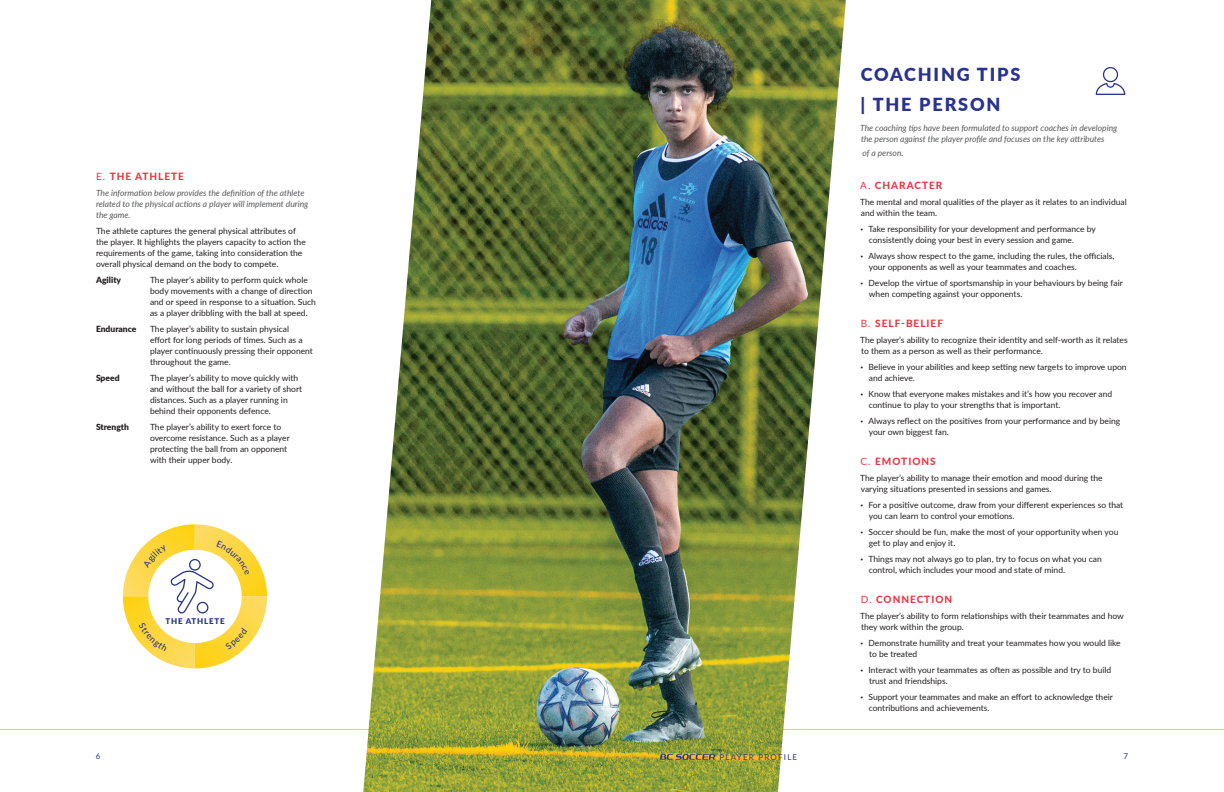
<style>
.page{position:relative;width:1224px;height:792px;background:#fff}
.page>*{position:absolute;margin:0;border:0;box-sizing:border-box;transform-origin:0 0}
.t1{font:900 18px/30px "Lato";letter-spacing:.1em;color:#29338e}
.t2{font:800 10px "Lato";letter-spacing:.1em;color:#ee3340}
.t3{font:8.5px/11px "Lato";color:#231f20}
.t4{font:italic 8.5px/11px "Lato";color:#57585a}
.t5{font:900 8.5px "Lato";color:#231f20}
.t6{font:8px "Lato";letter-spacing:.15em;color:#29338e}
.t7{font:900 7.9px "Lato";letter-spacing:.1em;color:#29338e}
.s1{font-weight:400}
.s2{font-size:5px}
</style>
<div class="page">
<hr style="left:0;top:729px;width:1224px;height:1px;background:#fdd008">
<img style="left:363px;top:0;width:483px;height:792px">
<svg style="left:120px;top:521px;width:150px;height:151px"></svg>
<img style="left:195px;top:596px;width:72px;height:72px">
<img style="left:123px;top:596px;width:32px;height:60px">
<svg style="left:183px;top:524px;width:12px;height:1px"></svg>
<img style="left:195px;top:524px;width:72px;height:72px">
<svg style="left:1096px;top:67px;width:29px;height:28px"></svg>
<svg style="left:660px;top:754px;width:55px;height:6px"></svg>
<svg style="left:225px;top:628px;width:22px;height:21px"></svg>
<svg style="left:139px;top:622px;width:29px;height:29px"></svg>
<svg style="left:143px;top:541px;width:107px;height:72px"></svg>
<p class="t2" style="left:96px;top:169px;width:90px"><span class="s1">E.</span> THE ATHLETE</p>
<p class="t4" style="left:96px;top:187px;width:214px">The information below provides the definition of the athlete related to the physical actions a player will implement during the game.</p>
<p class="t3" style="left:96px;top:225px;width:211px">The athlete captures the general physical attributes of the player. It highlights the players capacity to action the requirements of the game, taking into consideration the overall physical demand on the body to compete.</p>
<p class="t5" style="left:96px;top:274px;width:27px">Agility</p>
<p class="t3" style="left:150px;top:274px;width:168px">The player’s ability to perform quick whole body movements with a change of direction and or speed in response to a situation. Such as a player dribbling with the ball at speed.</p>
<p class="t5" style="left:96px;top:323px;width:42px">Endurance</p>
<p class="t3" style="left:150px;top:323px;width:164px">The player’s ability to sustain physical<br>effort for long periods of times. Such as a player continuously pressing their opponent throughout the game.</p>
<p class="t5" style="left:96px;top:372px;width:25px">Speed</p>
<p class="t3" style="left:150px;top:372px;width:154px">The player’s ability to move quickly with and without the ball for a variety of short distances. Such as a player running in behind their opponents defence.</p>
<p class="t5" style="left:96px;top:421px;width:35px">Strength</p>
<p class="t3" style="left:150px;top:421px;width:141px">The player’s ability to exert force to overcome resistance. Such as a player protecting the ball from an opponent with their upper body.</p>
<p class="t7" style="left:165px;top:615px;width:61px">THE ATHLETE</p>
<h1 class="t1" style="left:861px;top:58px;width:161px">COACHING TIPS | THE PERSON</h1>
<p class="t4" style="left:860px;top:122px;width:259px">The coaching tips have been formulated to support coaches in developing the person against the player profile and focuses on the key attributes</p>
<p class="t4" style="left:863px;top:147px;width:43px">of a person.</p>
<p class="t2" style="left:860px;top:178px;width:84px"><span class="s1">A.</span> CHARACTER</p>
<p class="t3" style="left:860px;top:196px;width:268px">The mental and moral qualities of the player as it relates to an individual and within the team.</p>
<p class="t3" style="left:869px;top:223px;width:229px;text-indent:-8px"><span class="s2">•</span> Take responsibility for your development and performance by consistently doing your best in every session and game.</p>
<p class="t3" style="left:869px;top:250px;width:247px;text-indent:-8px"><span class="s2">•</span> Always show respect to the game, including the rules, the officials, your opponents as well as your teammates and coaches.</p>
<p class="t3" style="left:869px;top:277px;width:255px;text-indent:-8px"><span class="s2">•</span> Develop the virtue of sportsmanship in your behaviours by being fair when competing against your opponents.</p>
<p class="t2" style="left:861px;top:316px;width:84px"><span class="s1">B.</span> SELF-BELIEF</p>
<p class="t3" style="left:860px;top:334px;width:269px">The player’s ability to recognize their identity and self-worth as it relates to them as a person as well as their performance.</p>
<p class="t3" style="left:869px;top:361px;width:259px;text-indent:-8px"><span class="s2">•</span> Believe in your abilities and keep setting new targets to improve upon and achieve.</p>
<p class="t3" style="left:869px;top:388px;width:245px;text-indent:-8px"><span class="s2">•</span> Know that everyone makes mistakes and it’s how you recover and continue to play to your strengths that is important.</p>
<p class="t3" style="left:869px;top:415px;width:253px;text-indent:-8px"><span class="s2">•</span> Always reflect on the positives from your performance and by being your own biggest fan.</p>
<p class="t2" style="left:861px;top:454px;width:77px"><span class="s1">C.</span> EMOTIONS</p>
<p class="t3" style="left:860px;top:472px;width:244px">The player’s ability to manage their emotion and mood during the varying situations presented in sessions and games.</p>
<p class="t3" style="left:869px;top:499px;width:256px;text-indent:-8px"><span class="s2">•</span> For a positive outcome, draw from your different experiences so that you can learn to control your emotions.</p>
<p class="t3" style="left:869px;top:526px;width:251px;text-indent:-8px"><span class="s2">•</span> Soccer should be fun, make the most of your opportunity when you get to play and enjoy it.</p>
<p class="t3" style="left:869px;top:553px;width:234px;text-indent:-8px"><span class="s2">•</span> Things may not always go to plan, try to focus on what you can control, which includes your mood and state of mind.</p>
<p class="t2" style="left:861px;top:592px;width:93px"><span class="s1">D.</span> CONNECTION</p>
<p class="t3" style="left:860px;top:610px;width:265px">The player’s ability to form relationships with their teammates and how they work within the group.</p>
<p class="t3" style="left:869px;top:637px;width:253px;text-indent:-8px"><span class="s2">•</span> Demonstrate humility and treat your teammates how you would like to be treated</p>
<p class="t3" style="left:869px;top:664px;width:244px;text-indent:-8px"><span class="s2">•</span> Interact with your teammates as often as possible and try to build trust and friendships.</p>
<p class="t3" style="left:869px;top:691px;width:246px;text-indent:-8px"><span class="s2">•</span> Support your teammates and make an effort to acknowledge their contributions and achievements.</p>
<p class="t6" style="left:96px;top:751px;width:6px">6</p>
<p class="t6" style="left:720px;top:751px;width:79px">PLAYER PROFILE</p>
<p class="t6" style="left:1123px;top:751px;width:6px">7</p>
</div>
